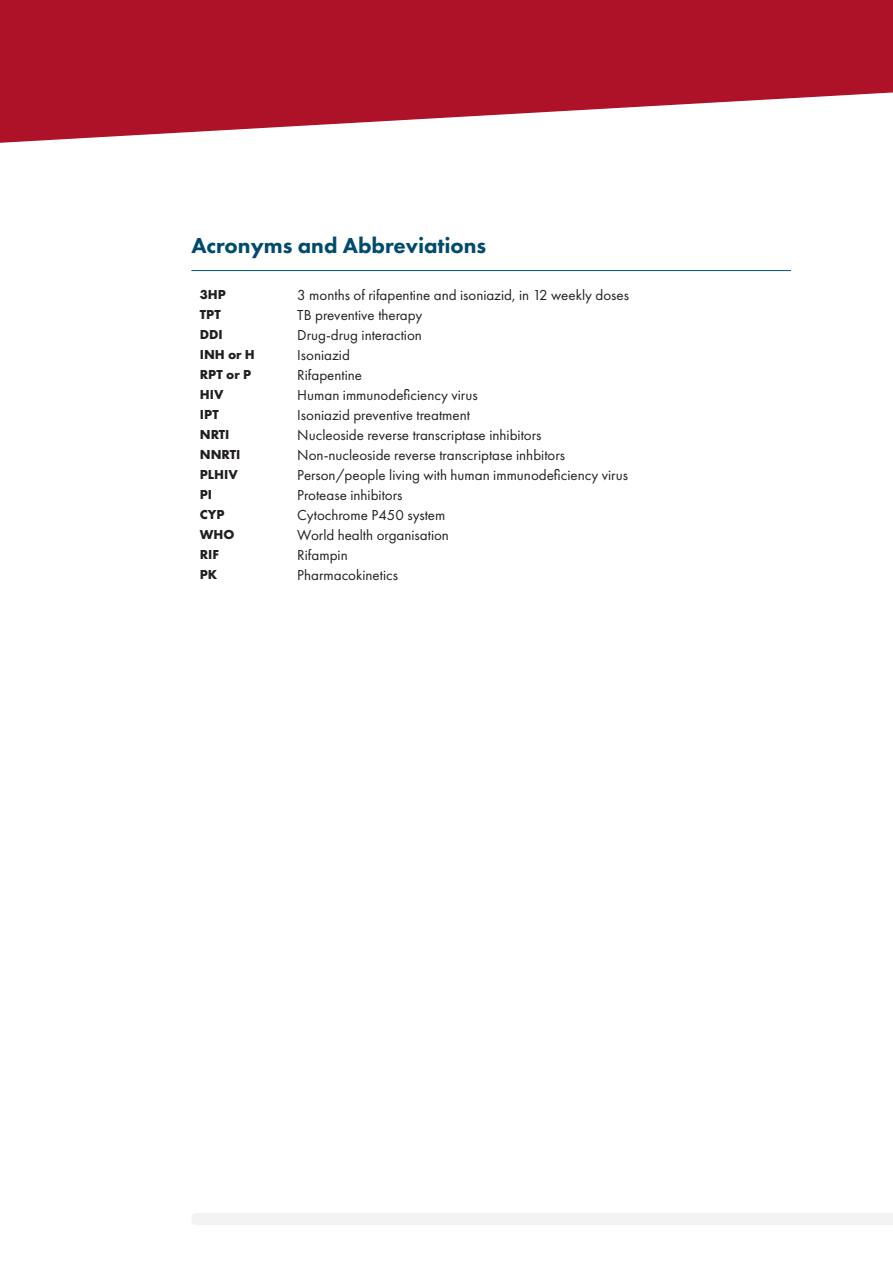
<style>
.page{position:relative;width:893px;height:1263px;background:#fff}
.page>*{position:absolute;margin:0;border:0;box-sizing:border-box;transform-origin:0 0}
.t1{font:800 22.5px "Futura PT";color:#004b6c}
.t2{font:15px "Futura PT";color:#231f20}
.t3{font:700 13.5px "Futura PT";color:#231f20}
</style>
<div class="page">
<svg style="left:0;top:0;width:893px;height:143px"></svg>
<div style="left:192px;top:1213px;width:701px;height:12px;background:#f2f3f4"></div>
<hr style="left:191px;top:270px;width:600px;height:1px;background:#004b6c">
<h1 class="t1" style="left:191px;top:232px;width:296px">Acronyms and Abbreviations</h1>
<p class="t3" style="left:200px;top:286px;width:28px">3HP</p>
<p class="t2" style="left:297px;top:286px;width:333px">3 months of rifapentine and isoniazid, in 12 weekly doses</p>
<p class="t3" style="left:200px;top:306px;width:23px">TPT</p>
<p class="t2" style="left:297px;top:306px;width:127px">TB preventive therapy</p>
<p class="t3" style="left:200px;top:326px;width:24px">DDI</p>
<p class="t2" style="left:297px;top:326px;width:126px">Drug-drug interaction</p>
<p class="t3" style="left:200px;top:346px;width:57px">INH or H</p>
<p class="t2" style="left:297px;top:346px;width:54px">Isoniazid</p>
<p class="t3" style="left:200px;top:366px;width:53px">RPT or P</p>
<p class="t2" style="left:297px;top:366px;width:66px">Rifapentine</p>
<p class="t3" style="left:200px;top:386px;width:25px">HIV</p>
<p class="t2" style="left:297px;top:386px;width:182px">Human immunodeficiency virus</p>
<p class="t3" style="left:200px;top:406px;width:20px">IPT</p>
<p class="t2" style="left:297px;top:406px;width:174px">Isoniazid preventive treatment</p>
<p class="t3" style="left:200px;top:426px;width:31px">NRTI</p>
<p class="t2" style="left:297px;top:426px;width:246px">Nucleoside reverse transcriptase inhibitors</p>
<p class="t3" style="left:200px;top:446px;width:42px">NNRTI</p>
<p class="t2" style="left:297px;top:446px;width:269px">Non-nucleoside reverse transcriptase inhbitors</p>
<p class="t3" style="left:200px;top:466px;width:40px">PLHIV</p>
<p class="t2" style="left:297px;top:466px;width:332px">Person/people living with human immunodeficiency virus</p>
<p class="t3" style="left:200px;top:485px;width:14px">PI</p>
<p class="t2" style="left:297px;top:486px;width:107px">Protease inhibitors</p>
<p class="t3" style="left:200px;top:505px;width:26px">CYP</p>
<p class="t2" style="left:297px;top:506px;width:150px">Cytochrome P450 system</p>
<p class="t3" style="left:200px;top:525px;width:36px">WHO</p>
<p class="t2" style="left:297px;top:526px;width:153px">World health organisation</p>
<p class="t3" style="left:200px;top:545px;width:21px">RIF</p>
<p class="t2" style="left:297px;top:546px;width:52px">Rifampin</p>
<p class="t3" style="left:200px;top:565px;width:19px">PK</p>
<p class="t2" style="left:297px;top:566px;width:102px">Pharmacokinetics</p>
</div>
